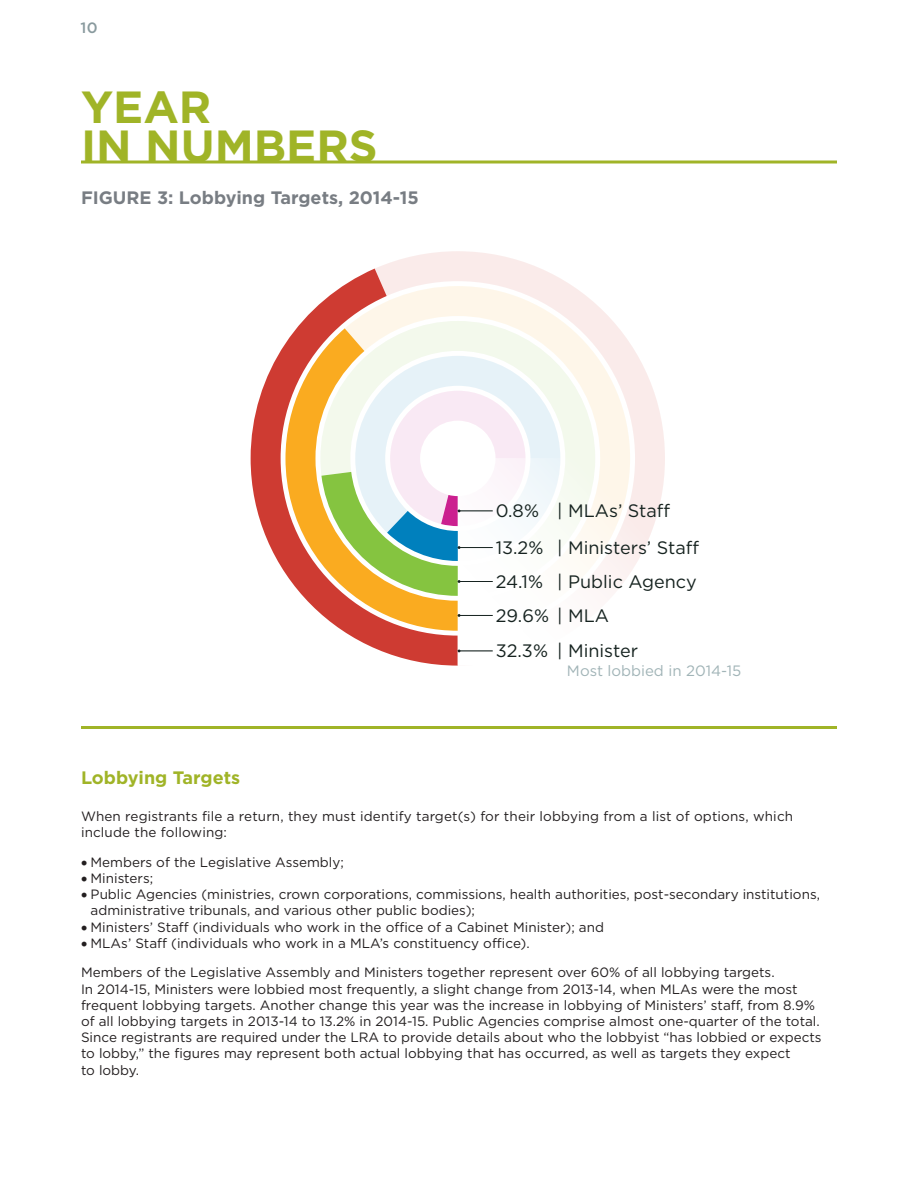
<style>
.page{position:relative;width:918px;height:1188px;background:#fff}
.page>*{position:absolute;margin:0;border:0;box-sizing:border-box;transform-origin:0 0}
.main_headline{font:700 45px/39px "Gotham";color:#a0b427}
.t1{font:18px/34.8px "Gotham";color:#162320}
.t2{font:700 18px "Gotham";color:#787d83}
.t3{font:700 18px "Gotham";color:#a0b427}
.t4{font:15px "Gotham";color:#a1b4b7}
.t5{font:500 15px "Gotham";color:#899a9e}
.body_text{font:13.5px/16.2px "Gotham";color:#231f20}
</style>
<div class="page">
<hr style="left:81px;top:726px;width:756px;height:3px;background:#a0b427">
<svg style="left:81px;top:160px;width:756px;height:4px;background:#b7c65c"></svg>
<svg style="left:375px;top:251px;width:290px;height:207px"></svg>
<svg style="left:251px;top:269px;width:207px;height:397px"></svg>
<svg style="left:458px;top:458px;width:207px;height:195px"></svg>
<svg style="left:321px;top:356px;width:239px;height:240px"></svg>
<hr style="left:459px;top:615px;width:34px;height:1px;background:#162320">
<hr style="left:459px;top:651px;width:34px;height:1px;background:#162320">
<p class="t5" style="left:81px;top:20px;width:19px">10</p>
<p class="main_headline" style="left:81px;top:86px;width:298px">YEAR<br>IN NUMBERS</p>
<p class="t2" style="left:81px;top:187px;width:339px">FIGURE 3: Lobbying Targets, 2014-15</p>
<p class="t1" style="left:496px;top:492px;width:49px;line-height:36.6px">0.8%<br>13.2%</p>
<p class="t1" style="left:496px;top:564px;width:55px">24.1%<br>29.6%<br>32.3%</p>
<p class="t1" style="left:557px;top:492px;width:143px;line-height:36.6px">| MLAs’ Staff<br>| Ministers’ Staff</p>
<p class="t1" style="left:557px;top:564px;width:141px">| Public Agency | MLA<br>| Minister</p>
<p class="t4" style="left:567px;top:663px;width:176px">Most lobbied in 2014-15</p>
<p class="t3" style="left:81px;top:768px;width:161px">Lobbying Targets</p>
<p class="body_text" style="left:81px;top:808px;width:714px">When registrants file a return, they must identify target(s) for their lobbying from a list of options, which include the following:</p>
<p class="body_text" style="left:81px;top:854px;width:264px">• Members of the Legislative Assembly;</p>
<p class="body_text" style="left:81px;top:870px;width:74px">• Ministers;</p>
<p class="body_text" style="left:91px;top:886px;width:731px;text-indent:-10px">• Public Agencies (ministries, crown corporations, commissions, health authorities, post-secondary institutions, administrative tribunals, and various other public bodies);</p>
<p class="body_text" style="left:81px;top:918px;width:525px">• Ministers’ Staff (individuals who work in the office of a Cabinet Minister); and</p>
<p class="body_text" style="left:81px;top:935px;width:450px">• MLAs’ Staff (individuals who work in a MLA’s constituency office).</p>
<p class="body_text" style="left:81px;top:964px;width:742px">Members of the Legislative Assembly and Ministers together represent over 60% of all lobbying targets.<br>In 2014-15, Ministers were lobbied most frequently, a slight change from 2013-14, when MLAs were the most frequent lobbying targets. Another change this year was the increase in lobbying of Ministers’ staff, from 8.9% of all lobbying targets in 2013-14 to 13.2% in 2014-15. Public Agencies comprise almost one-quarter of the total.<br>Since registrants are required under the LRA to provide details about who the lobbyist “has lobbied or expects to lobby,” the figures may represent both actual lobbying that has occurred, as well as targets they expect<br>to lobby.</p>
</div>
